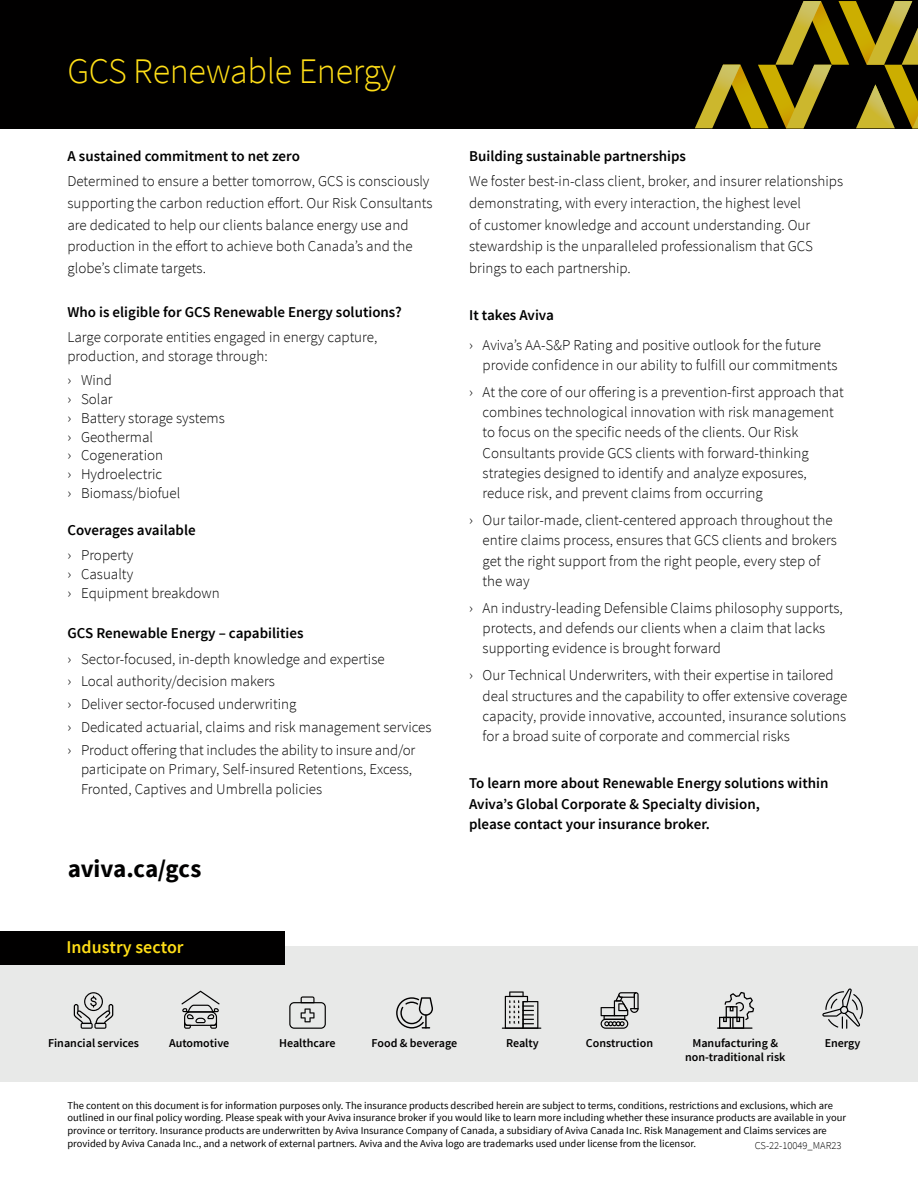
<style>
.page{position:relative;width:918px;height:1188px;background:#fff}
.page>*{position:absolute;margin:0;border:0;box-sizing:border-box;transform-origin:0 0}
.t1{font:300 36px "Source Sans Pro";letter-spacing:-.01em;color:#ffde17}
.t2{font:700 24.9px "Source Sans Pro";letter-spacing:-.005em;color:#010000}
.t3{font:600 18px "Source Sans Pro";color:#ffde17}
.t4{font:300 15px/20.2px "Source Sans Pro";color:#010000}
.t5{font:600 15px/20.2px "Source Sans Pro";color:#010000}
.t6{font:600 12px/14.4px "Source Sans Pro";color:#010000;text-align:center}
.t7{font:10.5px/12.6px "Source Sans Pro";color:#010000}
.t8{font:300 10.5px "Source Sans Pro";color:#010000}
</style>
<div class="page">
<div style="left:0;top:947px;width:918px;height:135px;background:#e8e9e8"></div>
<div style="left:0;top:0;width:918px;height:129px;background:#010000"></div>
<div style="left:0;top:931px;width:284px;height:33px;background:#010000"></div>
<svg style="left:74px;top:992px;width:39px;height:37px"></svg>
<svg style="left:182px;top:991px;width:38px;height:38px"></svg>
<svg style="left:289px;top:996px;width:37px;height:33px"></svg>
<hr style="left:502px;top:1028px;width:39px;height:1px;background:#010000">
<svg style="left:505px;top:991px;width:33px;height:38px"></svg>
<svg style="left:601px;top:992px;width:38px;height:37px"></svg>
<hr style="left:717px;top:1027px;width:36px;height:2px;background:#010000">
<svg style="left:719px;top:992px;width:35px;height:37px"></svg>
<svg style="left:396px;top:997px;width:37px;height:32px"></svg>
<svg style="left:822px;top:988px;width:41px;height:41px"></svg>
<svg style="left:695px;top:1px;width:223px;height:127px"></svg>
<h1 class="t1" style="left:68px;top:49px;width:330px">GCS Renewable Energy</h1>
<p class="t5" style="left:68px;top:147px;width:234px">A sustained commitment to net zero</p>
<p class="t4" style="left:68px;top:170px;width:367px;line-height:21.8px">Determined to ensure a better tomorrow, GCS is consciously supporting the carbon reduction effort. Our Risk Consultants are dedicated to help our clients balance energy use and production in the effort to achieve both Canada’s and the globe’s climate targets.</p>
<p class="t5" style="left:68px;top:302px;width:336px">Who is eligible for GCS Renewable Energy solutions?</p>
<p class="t4" style="left:68px;top:328px;width:311px;line-height:18.8px">Large corporate entities engaged in energy capture, production, and storage through:</p>
<p class="t4" style="left:68px;top:371px;width:159px;line-height:18.8px">› Wind<br>› Solar<br>› Battery storage systems › Geothermal<br>› Cogeneration<br>› Hydroelectric<br>› Biomass/biofuel</p>
<p class="t5" style="left:68px;top:521px;width:130px">Coverages available</p>
<p class="t4" style="left:68px;top:546px;width:154px;line-height:18.8px">› Property<br>› Casualty<br>› Equipment breakdown</p>
<p class="t5" style="left:68px;top:624px;width:238px">GCS Renewable Energy – capabilities</p>
<p class="t4" style="left:68px;top:647px;width:366px;line-height:22.8px">› Sector-focused, in-depth knowledge and expertise<br>› Local authority/decision makers<br>› Deliver sector-focused underwriting<br>› Dedicated actuarial, claims and risk management services › Product offering that includes the ability to insure and/or</p>
<p class="t4" style="left:81px;top:760px;width:333px;line-height:19.5px">participate on Primary, Self-insured Retentions, Excess,<br>Fronted, Captives and Umbrella policies</p>
<h2 class="t2" style="left:68px;top:853px;width:135px">aviva.ca/gcs</h2>
<p class="t3" style="left:66px;top:936px;width:119px">Industry sector</p>
<p class="t5" style="left:469px;top:147px;width:218px">Building sustainable partnerships</p>
<p class="t4" style="left:469px;top:170px;width:376px;line-height:21.8px">We foster best-in-class client, broker, and insurer relationships demonstrating, with every interaction, the highest level<br>of customer knowledge and account understanding. Our stewardship is the unparalleled professionalism that GCS brings to each partnership.</p>
<p class="t5" style="left:469px;top:306px;width:86px">It takes Aviva</p>
<p class="t4" style="left:483px;top:335px;width:356px;text-indent:-14px">› Aviva’s AA-S&amp;P Rating and positive outlook for the future provide confidence in our ability to fulfill our commitments</p>
<p class="t4" style="left:483px;top:382px;width:363px;text-indent:-14px">› At the core of our offering is a prevention-first approach that combines technological innovation with risk management to focus on the specific needs of the clients. Our Risk Consultants provide GCS clients with forward-thinking strategies designed to identify and analyze exposures, reduce risk, and prevent claims from occurring</p>
<p class="t4" style="left:483px;top:510px;width:356px;text-indent:-13px">› Our tailor-made, client-centered approach throughout the entire claims process, ensures that GCS clients and brokers get the right support from the right people, every step of the way</p>
<p class="t4" style="left:483px;top:598px;width:362px;text-indent:-14px">› An industry-leading Defensible Claims philosophy supports, protects, and defends our clients when a claim that lacks supporting evidence is brought forward</p>
<p class="t4" style="left:483px;top:665px;width:366px;text-indent:-14px">› Our Technical Underwriters, with their expertise in tailored deal structures and the capability to offer extensive coverage capacity, provide innovative, accounted, insurance solutions for a broad suite of corporate and commercial risks</p>
<p class="t5" style="left:469px;top:774px;width:361px">To learn more about Renewable Energy solutions within<br>Aviva’s Global Corporate &amp; Specialty division,<br>please contact your insurance broker.</p>
<p class="t6" style="left:48px;top:1036px;width:92px">Financial services</p>
<p class="t6" style="left:169px;top:1036px;width:62px">Automotive</p>
<p class="t6" style="left:685px;top:1036px;width:102px">Manufacturing &amp; non-traditional risk</p>
<p class="t6" style="left:279px;top:1036px;width:58px">Healthcare</p>
<p class="t6" style="left:372px;top:1036px;width:87px">Food &amp; beverage</p>
<p class="t6" style="left:506px;top:1036px;width:34px">Realty</p>
<p class="t6" style="left:586px;top:1036px;width:69px">Construction</p>
<p class="t6" style="left:825px;top:1036px;width:37px">Energy</p>
<p class="t7" style="left:68px;top:1099px;width:780px">The content on this document is for information purposes only. The insurance products described herein are subject to terms, conditions, restrictions and exclusions, which are outlined in our final policy wording. Please speak with your Aviva insurance broker if you would like to learn more including whether these insurance products are available in your province or territory. Insurance products are underwritten by Aviva Insurance Company of Canada, a subsidiary of Aviva Canada Inc. Risk Management and Claims services are provided by Aviva Canada Inc., and a network of external partners. Aviva and the Aviva logo are trademarks used under license from the licensor.</p>
<p class="t8" style="left:755px;top:1139px;width:88px">CS-22-10049_MAR23</p>
</div>
